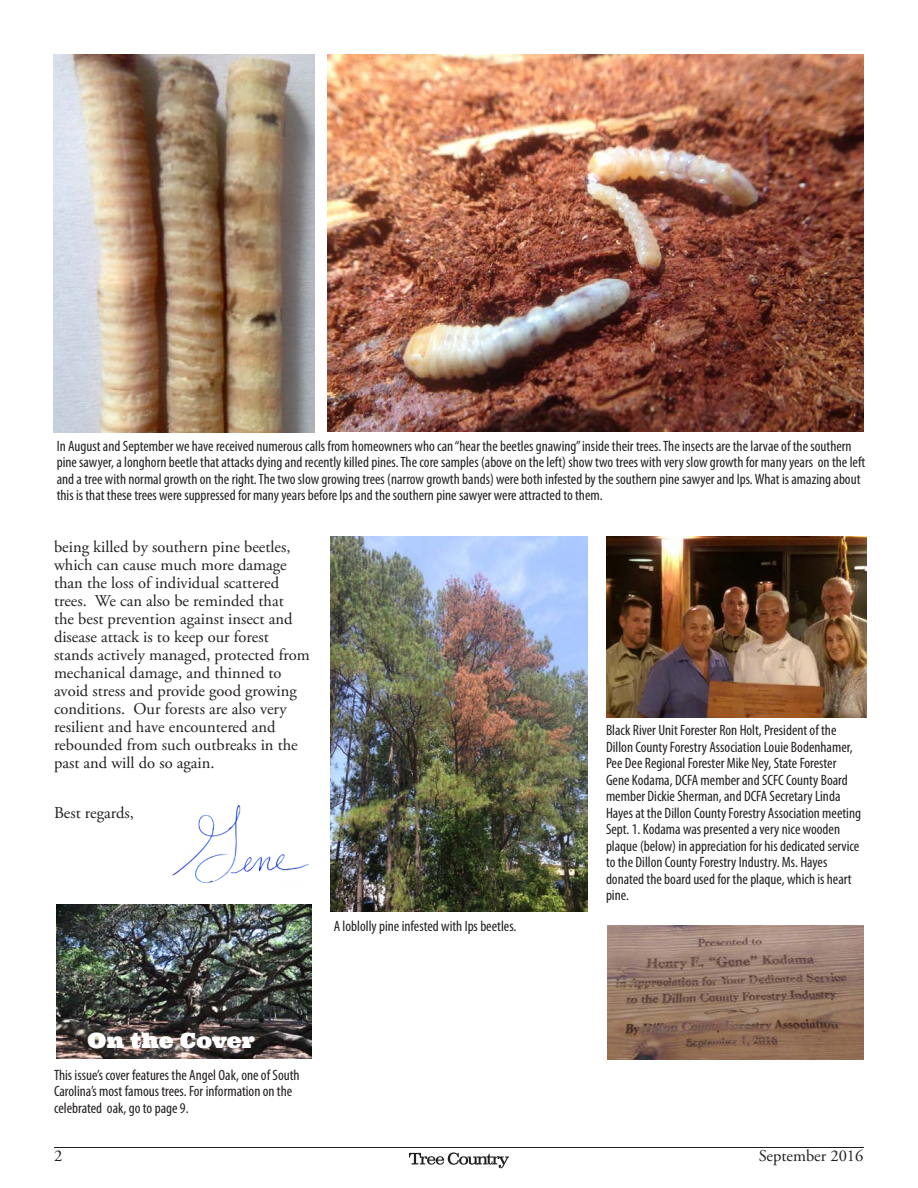
<style>
.page{position:relative;width:918px;height:1188px;background:#fff}
.page>*{position:absolute;margin:0;border:0;box-sizing:border-box;transform-origin:0 0}
.t1{font:21px "Ultra";color:#fff}
.body{font:16.5px/18px "Adobe Garamond Pro";color:#231f20}
.t2{font:condensed 15px/16.5px "Myriad Pro";color:#231f20}
</style>
<div class="page">
<svg style="left:409px;top:1152px;width:100px;height:16px"></svg>
<hr style="left:54px;top:1147px;width:810px;height:1px;background:#231f20">
<img style="left:57px;top:905px;width:255px;height:153px">
<img style="left:172px;top:805px;width:137px;height:79px">
<img style="left:54px;top:54px;width:261px;height:378px">
<img style="left:327px;top:54px;width:536px;height:378px">
<img style="left:331px;top:537px;width:257px;height:375px">
<img style="left:606px;top:537px;width:261px;height:180px">
<img style="left:608px;top:926px;width:255px;height:134px">
<p class="t2" style="left:57px;top:438px;width:810px">In August and September we have received numerous calls from homeowners who can “hear the beetles gnawing” inside their trees. The insects are the larvae of the southern pine sawyer, a longhorn beetle that attacks dying and recently killed pines. The core samples (above on the left) show two trees with very slow growth for many years on the left and a tree with normal growth on the right. The two slow growing trees (narrow growth bands) were both infested by the southern pine sawyer and Ips. What is amazing about this is that these trees were suppressed for many years before Ips and the southern pine sawyer were attracted to them.</p>
<p class="body" style="left:54px;top:539px;width:257px">being killed by southern pine beetles, which can cause much more damage than the loss of individual scattered trees. We can also be reminded that<br>the best prevention against insect and disease attack is to keep our forest stands actively managed, protected from mechanical damage, and thinned to avoid stress and provide good growing conditions. Our forests are also very resilient and have encountered and rebounded from such outbreaks in the past and will do so again.</p>
<p class="body" style="left:54px;top:804px;width:81px">Best regards,</p>
<p class="t2" style="left:334px;top:917px;width:184px">A loblolly pine infested with Ips beetles.</p>
<p class="t1" style="left:87px;top:1027px;width:169px">On the Cover</p>
<p class="t2" style="left:54px;top:1066px;width:247px">This issue’s cover features the Angel Oak, one of South<br>Carolina’s most famous trees. For information on the celebrated oak, go to page 9.</p>
<p class="t2" style="left:606px;top:722px;width:257px">Black River Unit Forester Ron Holt, President of the Dillon County Forestry Association Louie Bodenhamer, Pee Dee Regional Forester Mike Ney, State Forester Gene Kodama, DCFA member and SCFC County Board member Dickie Sherman, and DCFA Secretary Linda Hayes at the Dillon County Forestry Association meeting Sept. 1. Kodama was presented a very nice wooden plaque (below) in appreciation for his dedicated service to the Dillon County Forestry Industry. Ms. Hayes donated the board used for the plaque, which is heart pine.</p>
<p class="body" style="left:54px;top:1148px;width:10px">2</p>
<p class="body" style="left:759px;top:1147px;width:106px">September 2016</p>
</div>
